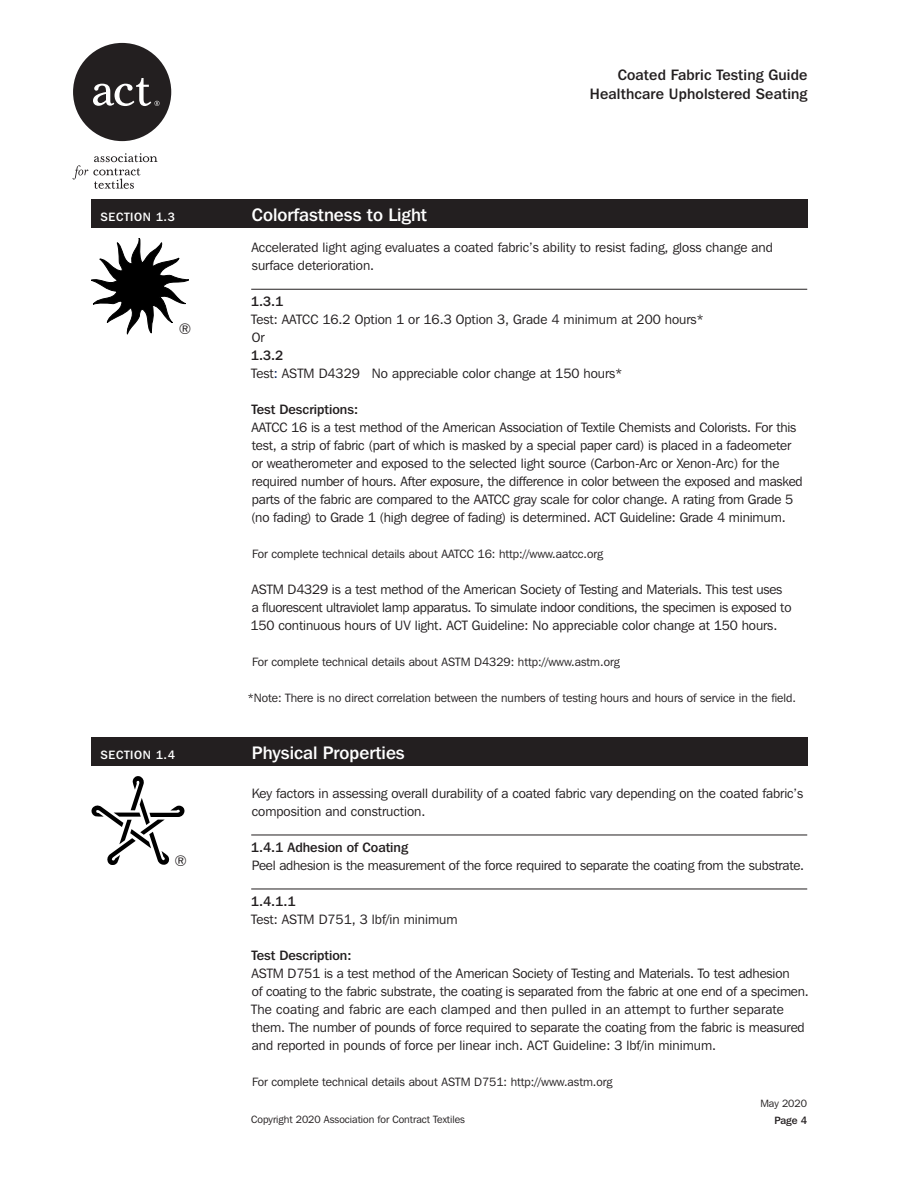
<style>
.page{position:relative;width:918px;height:1188px;background:#fff}
.page>*{position:absolute;margin:0;border:0;box-sizing:border-box;transform-origin:0 0}
.t1{font:500 18px "Franklin Gothic IT Cby BT";color:#fff}
.t2{font:500 15px/19.5px "Franklin Gothic IT Cby BT";letter-spacing:.01em;color:#231f20;text-align:right}
.t3{font:15px "Franklin Gothic IT Cby BT";color:#231f20}
.t4{font:13.5px/18px "Franklin Gothic IT Cby BT";letter-spacing:-.01em;color:#231f20}
.t5{font:500 13.5px "Franklin Gothic IT Cby BT";color:#231f20}
.t6{font:12px "Franklin Gothic IT Cby BT";color:#231f20}
.t7{font:500 12px "Franklin Gothic IT Cby BT";letter-spacing:.05em;color:#fff}
.t8{font:10.5px "Franklin Gothic IT Cby BT";color:#231f20}
.t9{font:500 10.5px "Franklin Gothic IT Cby BT";color:#231f20}
.s1{color:#002060}
</style>
<div class="page">
<svg style="left:72px;top:153px;width:86px;height:36px"></svg>
<div style="left:73px;top:43px;width:98px;height:98px;background:#231f20;border-radius:50%"></div>
<svg style="left:93px;top:78px;width:67px;height:28px"></svg>
<hr style="left:251px;top:289px;width:556px;height:1px;background:#231f20">
<hr style="left:251px;top:835px;width:556px;height:1px;background:#231f20">
<hr style="left:251px;top:889px;width:556px;height:1px;background:#231f20">
<div style="left:91px;top:200px;width:717px;height:28px;background:#231f20"></div>
<div style="left:91px;top:738px;width:717px;height:28px;background:#231f20"></div>
<svg style="left:91px;top:238px;width:98px;height:96px"></svg>
<svg style="left:91px;top:776px;width:93px;height:89px"></svg>
<p class="t7" style="left:100px;top:209px;width:76px">SECTION 1.3</p>
<p class="t1" style="left:252px;top:204px;width:177px">Colorfastness to Light</p>
<p class="t2" style="left:590px;top:64px;width:219px">Coated Fabric Testing Guide<br>Healthcare Upholstered Seating</p>
<p class="t3" style="left:179px;top:320px;width:14px">®</p>
<p class="t4" style="left:251px;top:238px;width:523px">Accelerated light aging evaluates a coated fabric’s ability to resist fading, gloss change and surface deterioration.</p>
<p class="t5" style="left:251px;top:293px;width:34px">1.3.1</p>
<p class="t4" style="left:251px;top:310px;width:454px">Test: AATCC 16.2 Option 1 or 16.3 Option 3, Grade 4 minimum at 200 hours*</p>
<p class="t4" style="left:252px;top:328px;width:14px">Or</p>
<p class="t5" style="left:251px;top:347px;width:34px">1.3.2</p>
<p class="t4" style="left:251px;top:364px;width:372px">Test<span class="s1">:</span> ASTM D4329 No appreciable color change at 150 hours*</p>
<p class="t5" style="left:251px;top:401px;width:108px">Test Descriptions:</p>
<p class="t4" style="left:251px;top:418px;width:553px">AATCC 16 is a test method of the American Association of Textile Chemists and Colorists. For this test, a strip of fabric (part of which is masked by a special paper card) is placed in a fadeometer or weatherometer and exposed to the selected light source (Carbon-Arc or Xenon-Arc) for the required number of hours. After exposure, the difference in color between the exposed and masked parts of the fabric are compared to the AATCC gray scale for color change. A rating from Grade 5 (no fading) to Grade 1 (high degree of fading) is determined. ACT Guideline: Grade 4 minimum.</p>
<p class="t6" style="left:252px;top:546px;width:353px">For complete technical details about AATCC 16: http://www.aatcc.org</p>
<p class="t4" style="left:250px;top:580px;width:543px">ASTM D4329 is a test method of the American Society of Testing and Materials. This test uses a fluorescent ultraviolet lamp apparatus. To simulate indoor conditions, the specimen is exposed to<br>150 continuous hours of UV light. ACT Guideline: No appreciable color change at 150 hours.</p>
<p class="t6" style="left:252px;top:654px;width:369px">For complete technical details about ASTM D4329: http://www.astm.org</p>
<p class="t6" style="left:248px;top:690px;width:550px">*Note: There is no direct correlation between the numbers of testing hours and hours of service in the field.</p>
<p class="t7" style="left:100px;top:748px;width:76px">SECTION 1.4</p>
<p class="t1" style="left:252px;top:742px;width:154px">Physical Properties</p>
<p class="t3" style="left:175px;top:851px;width:14px">®</p>
<p class="t4" style="left:252px;top:784px;width:553px">Key factors in assessing overall durability of a coated fabric vary depending on the coated fabric’s composition and construction.</p>
<p class="t5" style="left:251px;top:838px;width:159px">1.4.1 Adhesion of Coating</p>
<p class="t4" style="left:252px;top:856px;width:554px">Peel adhesion is the measurement of the force required to separate the coating from the substrate.</p>
<p class="t5" style="left:251px;top:892px;width:46px">1.4.1.1</p>
<p class="t4" style="left:251px;top:910px;width:208px">Test: ASTM D751, 3 lbf/in minimum</p>
<p class="t5" style="left:251px;top:946px;width:102px">Test Description:</p>
<p class="t4" style="left:251px;top:964px;width:559px">ASTM D751 is a test method of the American Society of Testing and Materials. To test adhesion<br>of coating to the fabric substrate, the coating is separated from the fabric at one end of a specimen.<br>The coating and fabric are each clamped and then pulled in an attempt to further separate them. The number of pounds of force required to separate the coating from the fabric is measured and reported in pounds of force per linear inch. ACT Guideline: 3 lbf/in minimum.</p>
<p class="t6" style="left:252px;top:1075px;width:362px">For complete technical details about ASTM D751: http://www.astm.org</p>
<p class="t8" style="left:251px;top:1112px;width:215px">Copyright 2020 Association for Contract Textiles</p>
<p class="t8" style="left:760px;top:1097px;width:48px">May 2020</p>
<p class="t9" style="left:775px;top:1113px;width:34px">Page 4</p>
</div>
